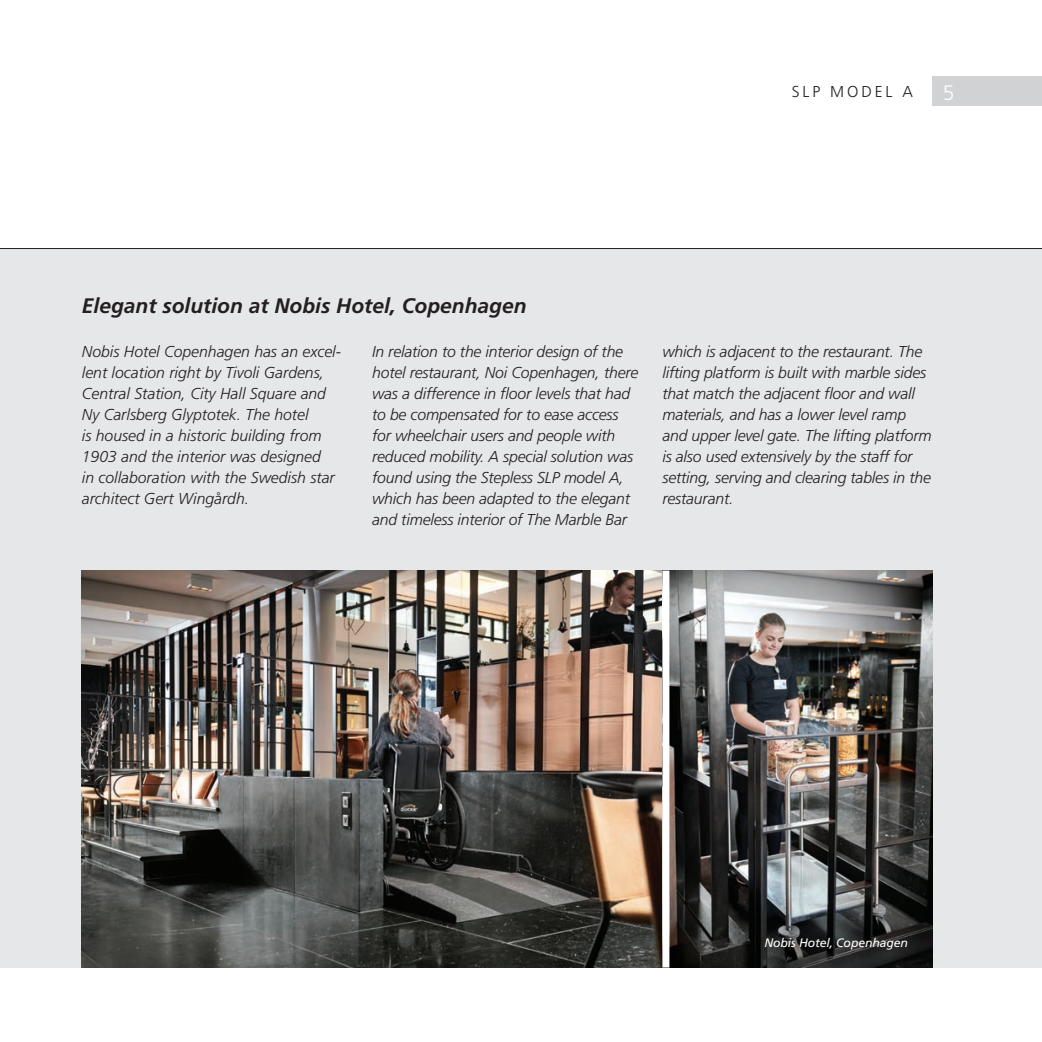
<style>
.page{position:relative;width:1042px;height:1042px;background:#fff}
.page>*{position:absolute;margin:0;border:0;box-sizing:border-box;transform-origin:0 0}
.t1{font:italic 700 21px "Frutiger";color:#231f20}
.t2{font:300 21px "Frutiger";color:#fff}
.t3{font:italic 300 15.75px/21px "Frutiger";letter-spacing:-.01em;color:#231f20}
.t4{font:300 15.75px "Frutiger";letter-spacing:.18em;color:#231f20}
.t5{font:italic 12.25px "Frutiger";letter-spacing:-.01em;color:#fff}
</style>
<div class="page">
<div style="left:0;top:249px;width:1042px;height:718px;background:#e6e7e9"></div>
<img style="left:82px;top:570px;width:851px;height:397px">
<div style="left:662px;top:570px;width:7px;height:397px;background:#fff"></div>
<div style="left:933px;top:76px;width:109px;height:30px;background:#d1d2d4"></div>
<hr style="left:0;top:248px;width:1042px;height:1px;background:#231f20">
<p class="t4" style="left:792px;top:83px;width:123px">SLP MODEL A</p>
<h1 class="t2" style="left:943px;top:80px;width:13px">5</h1>
<h1 class="t1" style="left:82px;top:294px;width:446px">Elegant solution at Nobis Hotel, Copenhagen</h1>
<p class="t3" style="left:82px;top:341px;width:261px">Nobis Hotel Copenhagen has an excel&shy;lent location right by Tivoli Gardens, Central Station, City Hall Square and Ny Carlsberg Glyptotek. The hotel<br>is housed in a historic building from 1903 and the interior was designed<br>in collaboration with the Swedish star architect Gert Wingårdh.</p>
<p class="t3" style="left:372px;top:341px;width:268px">In relation to the interior design of the hotel restaurant, Noi Copenhagen, there was a difference in floor levels that had to be compensated for to ease access for wheelchair users and people with reduced mobility. A special solution was found using the Stepless SLP model A, which has been adapted to the elegant and timeless interior of The Marble Bar</p>
<p class="t3" style="left:662px;top:341px;width:271px">which is adjacent to the restaurant. The lifting platform is built with marble sides that match the adjacent floor and wall materials, and has a lower level ramp and upper level gate. The lifting platform is also used extensively by the staff for setting, serving and clearing tables in the restaurant.</p>
<p class="t5" style="left:764px;top:935px;width:145px">Nobis Hotel, Copenhagen</p>
</div>
